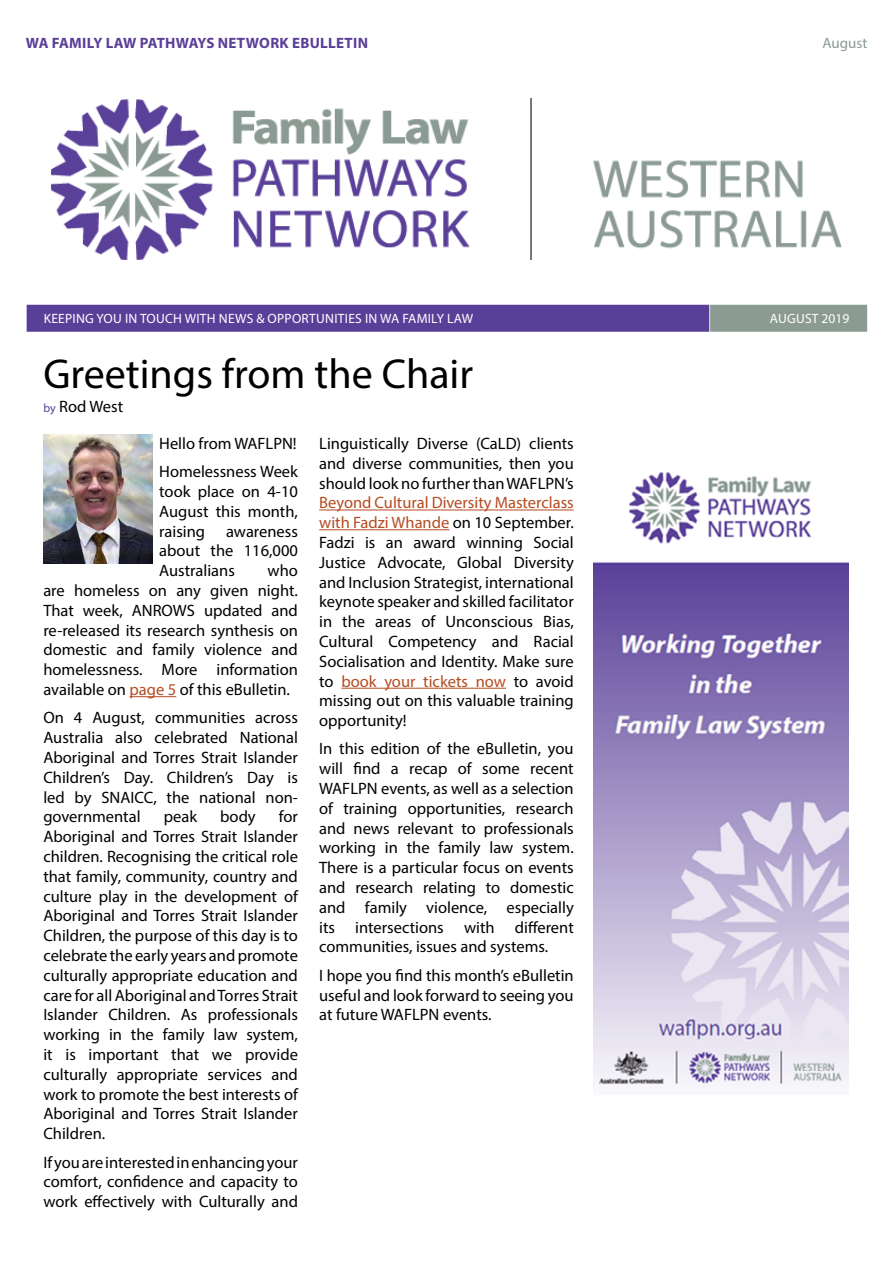
<style>
.page{position:relative;width:893px;height:1263px;background:#fff}
.page>*{position:absolute;margin:0;border:0;box-sizing:border-box;transform-origin:0 0}
.t1{font:42px "Myriad Pro";color:#000}
.t2{font:16.5px/19.8px "Myriad Pro";color:#000;text-align:justify}
.t3{font:700 15px "Myriad Pro";letter-spacing:.02em;color:#5a3f99}
.t4{font:15px "Myriad Pro";color:#8b9b92}
.t5{font:13.5px "Myriad Pro";letter-spacing:.02em;color:#fff}
.s1{font-size:12px;color:#5a3f99}
.s2{color:#b54b21}
</style>
<div class="page">
<hr style="left:129px;top:696px;width:47px;height:1px;background:#b54b21">
<hr style="left:319px;top:510px;width:255px;height:1px;background:#b54b21">
<hr style="left:319px;top:529px;width:130px;height:1px;background:#b54b21">
<hr style="left:341px;top:688px;width:165px;height:1px;background:#b54b21">
<img style="left:51px;top:98px;width:791px;height:161px">
<div style="left:27px;top:305px;width:682px;height:27px;background:#5a3f99"></div>
<div style="left:710px;top:305px;width:157px;height:27px;background:#8b9b92"></div>
<img style="left:43px;top:434px;width:110px;height:129px">
<img style="left:594px;top:472px;width:254px;height:614px">
<p class="t3" style="left:26px;top:33px;width:344px">WA FAMILY LAW PATHWAYS NETWORK EBULLETIN</p>
<p class="t4" style="left:822px;top:34px;width:46px">August</p>
<p class="t5" style="left:44px;top:310px;width:431px">KEEPING YOU IN TOUCH WITH NEWS &amp; OPPORTUNITIES IN WA FAMILY LAW</p>
<p class="t5" style="left:770px;top:310px;width:81px">AUGUST 2019</p>
<h1 class="t1" style="left:43px;top:348px;width:431px">Greetings from the Chair</h1>
<p class="t2" style="left:43px;top:396px;width:81px"><span class="s1">by</span> Rod West</p>
<p class="t2" style="left:159px;top:429px;width:140px;line-height:28.3px">Hello from WAFLPN!<br>Homelessness Week</p>
<p class="t2" style="left:159px;top:481px;width:140px">took place on 4-10<br>August this month, raising</p>
<p class="t2" style="left:319px;top:433px;width:256px">Linguistically Diverse (CaLD) clients and diverse communities, then you should look no further than WAFLPN’s</p>
<p class="t2" style="left:319px;top:493px;width:256px"><span class="s2">Beyond Cultural Diversity Masterclass with Fadzi Whande</span> on 10 September.<br>Fadzi is an award winning Social Justice Advocate, Global Diversity and Inclusion Strategist, international keynote speaker and skilled facilitator in the areas of Unconscious Bias, Cultural Competency and Racial Socialisation and Identity. Make sure to <span class="s2">book your tickets now</span> to avoid missing out on this valuable training opportunity!</p>
<p class="t2" style="left:319px;top:739px;width:256px">In this edition of the eBulletin, you will find a recap of some recent WAFLPN events, as well as a selection of training opportunities, research and news relevant to professionals working in the family law system.<br>There is a particular focus on events and research relating to domestic and family violence, especially its intersections with different communities, issues and systems.</p>
<p class="t2" style="left:319px;top:965px;width:256px">I hope you find this month’s eBulletin useful and look forward to seeing you at future WAFLPN events.</p>
<p class="t2" style="left:159px;top:521px;width:140px;text-indent:67px">awareness about the 116,000<br>Australians</p>
<p class="t2" style="left:43px;top:560px;width:256px;text-indent:224px">who are homeless on any given night.<br>That week, ANROWS updated and re-released its research synthesis on domestic and family violence and homelessness. More information available on <span class="s2">page 5</span> of this eBulletin.</p>
<p class="t2" style="left:43px;top:708px;width:256px">On 4 August, communities across Australia also celebrated National Aboriginal and Torres Strait Islander Children’s Day. Children’s Day is led by SNAICC, the national non&shy;governmental</p>
<p class="t2" style="left:43px;top:807px;width:256px;text-indent:235px">for Aboriginal and Torres Strait Islander children. Recognising the critical role that family, community, country and culture play in the development of Aboriginal and Torres Strait Islander Children, the purpose of this day is to celebrate the early years and promote culturally appropriate education and care for all Aboriginal and Torres Strait Islander Children. As professionals working in the family law system, it is important that we provide culturally appropriate services and work to promote the best interests of Aboriginal and Torres Strait Islander Children.</p>
<p class="t2" style="left:43px;top:1152px;width:256px">If you are interested in enhancing your comfort, confidence and capacity to work effectively with Culturally and</p>
<p class="t2" style="left:164px;top:807px;width:35px">peak</p>
<p class="t2" style="left:220px;top:807px;width:37px">body</p>
</div>
